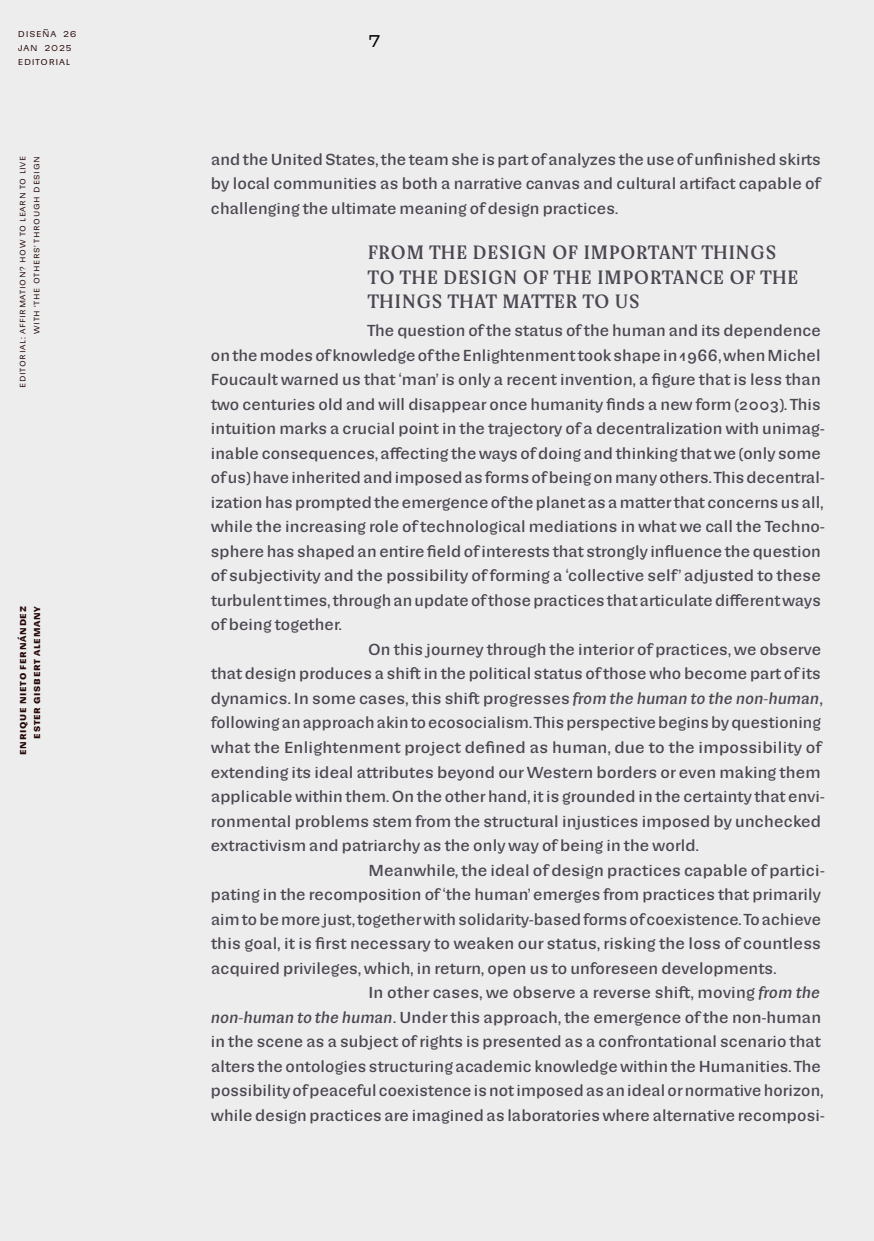
<style>
.page{position:relative;width:874px;height:1241px;background:#fff}
.page>*{position:absolute;margin:0;border:0;box-sizing:border-box;transform-origin:0 0}
.t1{font:21px "Sudamerican Grotesk QF";color:#000}
.t2{font:19.25px/24.5px "Fardela";letter-spacing:.05em;color:#4c4651}
.t3{font:15.05px/24.5px "Sudamerican Grotesk QF";letter-spacing:.01em;color:#4c4651;text-align:justify}
.t4{font:600 10.5px/14px "Sudamerican Grotesk QF";letter-spacing:.07em;color:#260808;text-align:right}
.t5{font:10.5px/14px "Sudamerican Grotesk QF";letter-spacing:.07em;color:#260808}
.t6{font:9.62px/14px "Sudamerican Grotesk QF";letter-spacing:.07em;color:#260808;text-align:right}
.s1{font-style:italic}
</style>
<div class="page">
<div style="left:0;top:0;width:873px;height:1240px;background:#ededed"></div>
<p class="t5" style="left:18px;top:25px;width:60px">Diseña 26<br>Jan 2025<br>Ed itorial</p>
<p class="t6" style="left:15px;top:388px;width:233px;rotate:-90deg">Editorial: Affirmation? How to Learn to Live with ‘The Othe rs’ Through Design</p>
<p class="t4" style="left:15px;top:755px;width:151px;rotate:-90deg">Enrique Nieto Fernández<br>Ester Gisbert Alemany</p>
<h1 class="t1" style="left:368px;top:23px;width:13px">7</h1>
<p class="t3" style="left:211px;top:146px;width:611px">and the United States, the team she is part of analyzes the use of unfinished skirts by local communities as both a narrative canvas and cultural artifact capable of challenging the ultimate meaning of design practices.</p>
<p class="t2" style="left:368px;top:240px;width:431px">FROM THE DESIGN OF IMPORTANT THINGS<br>TO THE DESIGN OF THE IMPORTANCE OF THE<br>THINGS THAT MATTER TO US</p>
<p class="t3" style="left:367px;top:318px;width:454px">The question of the status of the human and its dependence</p>
<p class="t3" style="left:211px;top:342px;width:611px">on the modes of knowledge of the Enlightenment took shape in 1966, when Michel</p>
<p class="t3" style="left:211px;top:367px;width:611px">Foucault warned us that ‘man’ is only a recent invention, a figure that is less than</p>
<p class="t3" style="left:211px;top:391px;width:611px">two centuries old and will disappear once humanity finds a new form (2003). This</p>
<p class="t3" style="left:211px;top:416px;width:615px">intuition marks a crucial point in the trajectory of a decentralization with unimag-</p>
<p class="t3" style="left:211px;top:440px;width:611px">inable consequences, affecting the ways of doing and thinking that we (only some</p>
<p class="t3" style="left:211px;top:465px;width:615px">of us) have inherited and imposed as forms of being on many others. This decentral-</p>
<p class="t3" style="left:211px;top:489px;width:613px">ization has prompted the emergence of the planet as a matter that concerns us all,</p>
<p class="t3" style="left:211px;top:514px;width:614px">while the increasing role of technological mediations in what we call the Techno-</p>
<p class="t3" style="left:211px;top:538px;width:611px">sphere has shaped an entire field of interests that strongly influence the question</p>
<p class="t3" style="left:211px;top:563px;width:611px">of subjectivity and the possibility of forming a ‘collective self ’ adjusted to these</p>
<p class="t3" style="left:211px;top:587px;width:611px">turbulent times, through an update of those practices that articulate different ways</p>
<p class="t3" style="left:211px;top:612px;width:132px">of being together.</p>
<p class="t3" style="left:368px;top:636px;width:454px">On this journey through the interior of practices, we observe</p>
<p class="t3" style="left:211px;top:661px;width:611px">that design produces a shift in the political status of those who become part of its</p>
<p class="t3" style="left:211px;top:685px;width:613px">dynamics. In some cases, this shift progresses <span class="s1">from the human to the non-human</span>,</p>
<p class="t3" style="left:211px;top:710px;width:611px">following an approach akin to ecosocialism. This perspective begins by questioning</p>
<p class="t3" style="left:211px;top:734px;width:610px">what the Enlightenment project defined as human, due to the impossibility of</p>
<p class="t3" style="left:211px;top:759px;width:611px">extending its ideal attributes beyond our Western borders or even making them</p>
<p class="t3" style="left:211px;top:783px;width:614px">applicable within them. On the other hand, it is grounded in the certainty that envi-</p>
<p class="t3" style="left:211px;top:808px;width:611px">ronmental problems stem from the structural injustices imposed by unchecked</p>
<p class="t3" style="left:211px;top:832px;width:489px">extractivism and patriarchy as the only way of being in the world.</p>
<p class="t3" style="left:368px;top:857px;width:457px">Meanwhile, the ideal of design practices capable of partici-</p>
<p class="t3" style="left:211px;top:881px;width:611px">pating in the recomposition of ‘the human’ emerges from practices that primarily</p>
<p class="t3" style="left:211px;top:906px;width:611px">aim to be more just, together with solidarity-based forms of coexistence. To achieve</p>
<p class="t3" style="left:211px;top:930px;width:611px">this goal, it is first necessary to weaken our status, risking the loss of countless</p>
<p class="t3" style="left:211px;top:955px;width:566px">acquired privileges, which, in return, open us to unforeseen developments.</p>
<p class="t3" style="left:368px;top:979px;width:453px">In other cases, we observe a reverse shift, moving <span class="s1">from the</span></p>
<p class="t3" style="left:211px;top:1004px;width:611px"><span class="s1">non-human to the human</span>. Under this approach, the emergence of the non-human</p>
<p class="t3" style="left:211px;top:1028px;width:611px">in the scene as a subject of rights is presented as a confrontational scenario that</p>
<p class="t3" style="left:211px;top:1053px;width:611px">alters the ontologies structuring academic knowledge within the Humanities. The</p>
<p class="t3" style="left:211px;top:1077px;width:613px">possibility of peaceful coexistence is not imposed as an ideal or normative horizon,</p>
<p class="t3" style="left:211px;top:1102px;width:614px">while design practices are imagined as laboratories where alternative recomposi-</p>
</div>
